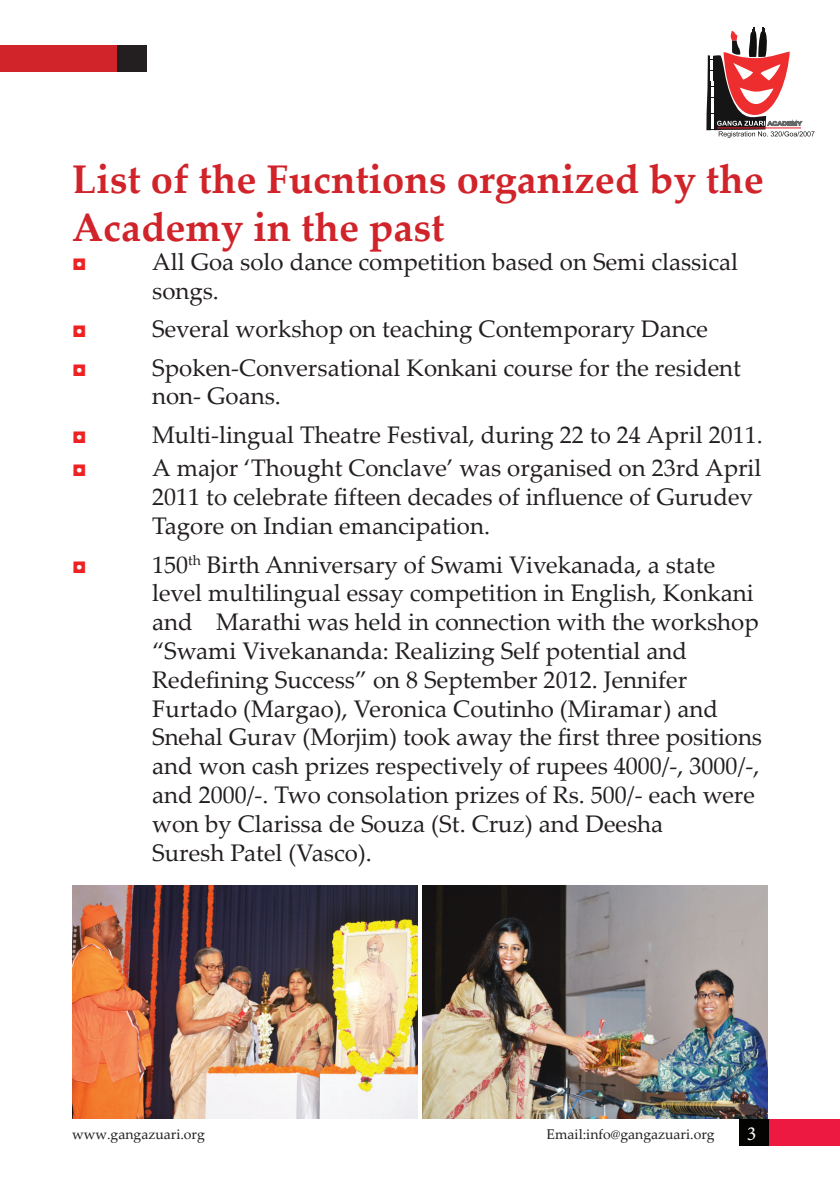
<style>
.page{position:relative;width:840px;height:1191px;background:#fff}
.page>*{position:absolute;margin:0;border:0;box-sizing:border-box;transform-origin:0 0}
.t1{font:700 40px/48px "Palatino Linotype";color:#d1232a}
.t2{font:24px/28.8px "Palatino Linotype";color:#231f20}
.t3{font:24px "Arial";color:#ee2123}
.t4{font:20px "Minion Pro";color:#fff}
.t5{font:14px "Palatino Linotype";color:#231f20}
</style>
<div class="page">
<div style="left:768px;top:1119px;width:71px;height:27px;background:#ed1941"></div>
<div style="left:738px;top:1119px;width:30px;height:27px;background:#040503"></div>
<div style="left:0;top:45px;width:117px;height:27px;background:#d1232a"></div>
<div style="left:117px;top:45px;width:30px;height:27px;background:#231f20"></div>
<svg style="left:706px;top:27px;width:108px;height:111px"></svg>
<hr style="left:716px;top:127px;width:84px;height:1px;background:#ea232b">
<img style="left:72px;top:885px;width:345px;height:234px">
<img style="left:422px;top:885px;width:345px;height:234px">
<h1 class="t1" style="left:72px;top:154px;width:692px">List of the Fucntions organized by the<br>Academy in the past</h1>
<p class="t3" style="left:72px;top:245px;width:16px">◘</p>
<p class="t2" style="left:152px;top:246px;width:587px">All Goa solo dance competition based on Semi classical songs.</p>
<p class="t3" style="left:72px;top:312px;width:16px">◘</p>
<p class="t2" style="left:152px;top:314px;width:557px">Several workshop on teaching Contemporary Dance</p>
<p class="t3" style="left:72px;top:351px;width:16px">◘</p>
<p class="t2" style="left:152px;top:352px;width:590px">Spoken-Conversational Konkani course for the resident non- Goans.</p>
<p class="t3" style="left:72px;top:418px;width:16px">◘</p>
<p class="t2" style="left:152px;top:419px;width:611px">Multi-lingual Theatre Festival, during 22 to 24 April 2011.</p>
<p class="t3" style="left:72px;top:451px;width:16px">◘</p>
<p class="t2" style="left:152px;top:453px;width:610px">A major ‘Thought Conclave’ was organised on 23rd April<br>2011 to celebrate fifteen decades of influence of Gurudev<br>Tagore on Indian emancipation.</p>
<p class="t3" style="left:72px;top:547px;width:16px">◘</p>
<p class="t2" style="left:152px;top:549px;width:611px">150<sup>th</sup> Birth Anniversary of Swami Vivekanada, a state level multilingual essay competition in English, Konkani and Marathi was held in connection with the workshop “Swami Vivekananda: Realizing Self potential and Redefining Success” on 8 September 2012. Jennifer Furtado (Margao), Veronica Coutinho (Miramar) and Snehal Gurav (Morjim) took away the first three positions and won cash prizes respectively of rupees 4000/-, 3000/-, and 2000/-. Two consolation prizes of Rs. 500/- each were won by Clarissa de Souza (St. Cruz) and Deesha<br>Suresh Patel (Vasco).</p>
<p class="t5" style="left:72px;top:1123px;width:134px">www.gangazuari.org</p>
<p class="t5" style="left:546px;top:1124px;width:169px">Email:info@gangazuari.org</p>
<p class="t4" style="left:746px;top:1120px;width:11px">3</p>
</div>
